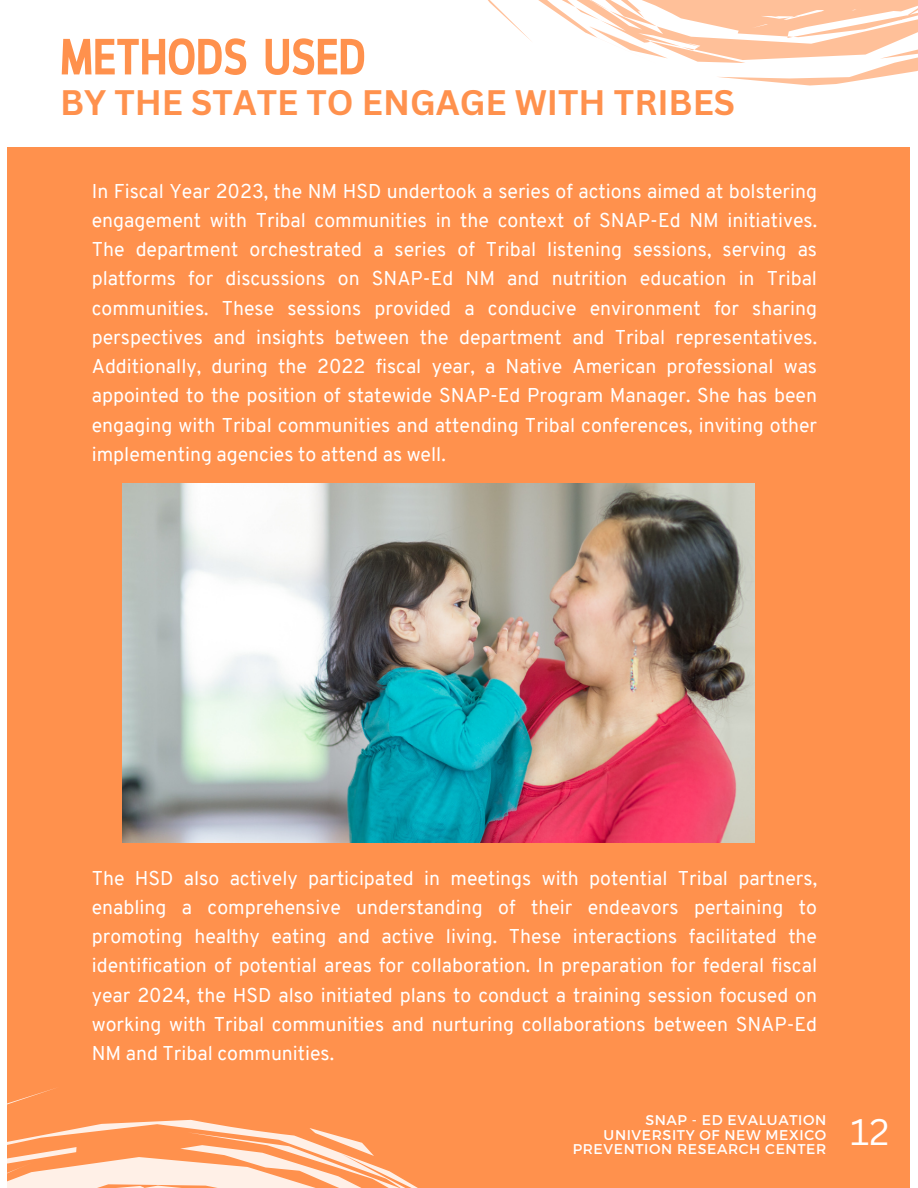
<style>
.page{position:relative;width:918px;height:1188px;background:#fff}
.page>*{position:absolute;margin:0;border:0;box-sizing:border-box;transform-origin:0 0}
.t1{font:700 50.85px "Cloud Cond";color:#ff914d}
.t2{font:36px "Canva Sans";color:#fff}
.t3{font:700 34.5px "Canva Sans";color:#ff914d}
.t4{font:19.5px/29.2px "Overpass";color:#fff;text-align:justify}
.t5{font:14.1px "Montserrat";letter-spacing:.045em;color:#fff}
</style>
<div class="page">
<div style="left:8px;top:147px;width:902px;height:1041px;background:#ff914d"></div>
<svg style="left:488px;top:0;width:430px;height:86px"></svg>
<img style="left:123px;top:483px;width:632px;height:359px">
<svg style="left:7px;top:905px;width:411px;height:283px"></svg>
<h2 class="t1" style="left:60px;top:37px;width:307px">METHODS USED</h2>
<p class="t3" style="left:60px;top:78px;width:676px">BY THE STATE TO ENGAGE WITH TRIBES</p>
<h3 class="t4" style="left:92px;top:178px;width:727px">In Fiscal Year 2023, the NM HSD undertook a series of actions aimed at bolstering engagement with Tribal communities in the context of SNAP-Ed NM initiatives.<br>The department orchestrated a series of Tribal listening sessions, serving as platforms for discussions on SNAP-Ed NM and nutrition education in Tribal communities. These sessions provided a conducive environment for sharing perspectives and insights between the department and Tribal representatives.<br>Additionally, during the 2022 fiscal year, a Native American professional was appointed to the position of statewide SNAP-Ed Program Manager. She has been engaging with Tribal communities and attending Tribal conferences, inviting other implementing agencies to attend as well.</h3>
<h3 class="t4" style="left:92px;top:865px;width:727px">The HSD also actively participated in meetings with potential Tribal partners, enabling a comprehensive understanding of their endeavors pertaining to promoting healthy eating and active living. These interactions facilitated the identification of potential areas for collaboration. In preparation for federal fiscal year 2024, the HSD also initiated plans to conduct a training session focused on working with Tribal communities and nurturing collaborations between SNAP-Ed NM and Tribal communities.</h3>
<p class="t5" style="left:645px;top:1111px;width:182px">SNAP - ED EVALUATION</p>
<p class="t5" style="left:604px;top:1125px;width:224px">UNIVERSITY OF NEW MEXICO</p>
<p class="t5" style="left:573px;top:1140px;width:255px">PREVENTION RESEARCH CENTER</p>
<p class="t2" style="left:850px;top:1107px;width:40px">12</p>
</div>
